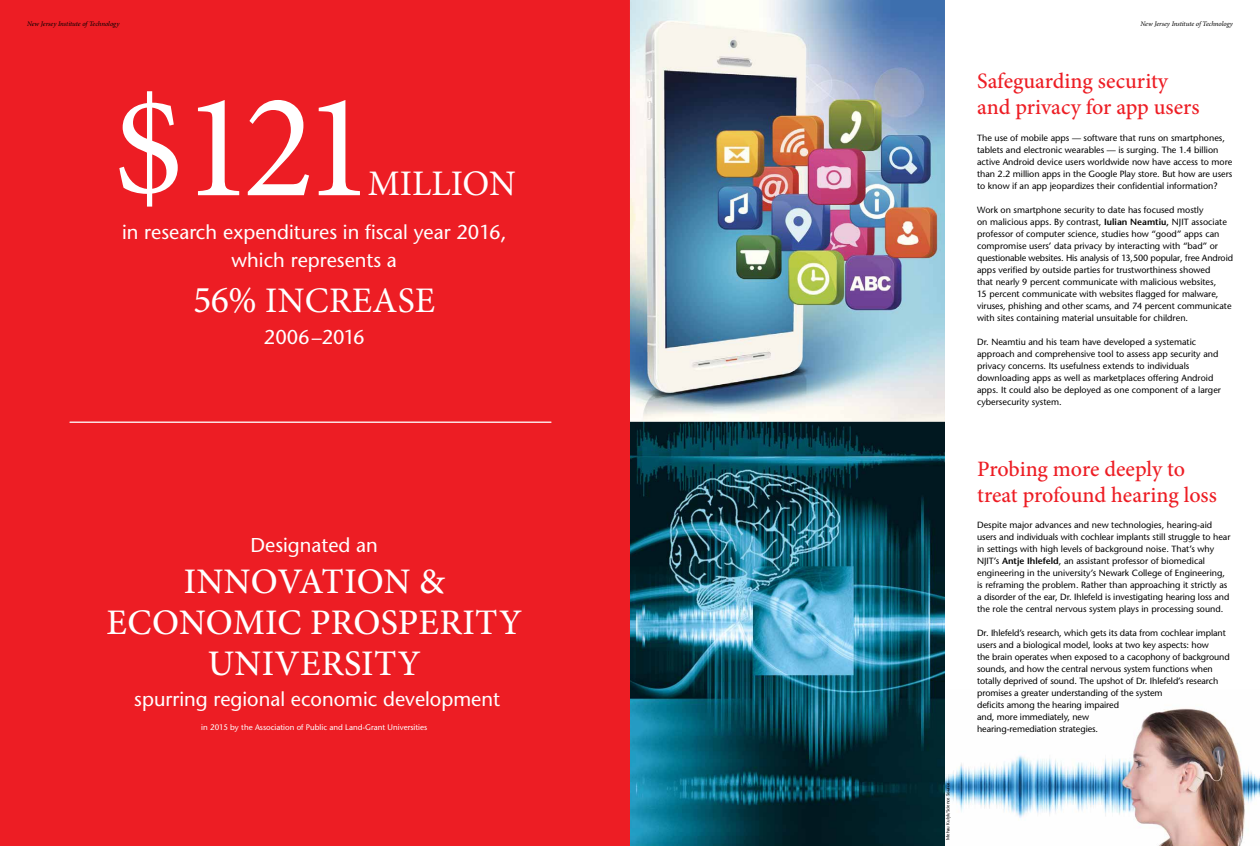
<style>
.page{position:relative;width:1260px;height:846px;background:#fff}
.page>*{position:absolute;margin:0;border:0;box-sizing:border-box;transform-origin:0 0}
.t1{font:150px "Minion Pro";color:#fff}
.t2{font:500 36px/41px "Minion Pro";letter-spacing:.01em;color:#fff;text-align:center}
.t3{font:36px "Minion Pro";color:#fff}
.t4{font:500 22px/26.4px "Minion Pro";letter-spacing:-.005em;color:#ed1d24}
.t5{font:500 20px/28px "Stone Sans Std";color:#fff;text-align:center}
.t6{font:500 9px/12px "Stone Sans Std";color:#000}
.t7{font:500 8px "Stone Sans Std";color:#fff}
.t8{font:italic 7px "Minion Pro";letter-spacing:-.01em;color:#000}
.t9{font:500 4.5px "Stone Sans Std";color:#000}
.s1{font-size:38px}
.s2{font-weight:600}
</style>
<div class="page">
<img style="left:945px;top:708px;width:315px;height:138px">
<div style="left:0;top:0;width:630px;height:846px;background:#ed1d24"></div>
<img style="left:630px;top:422px;width:315px;height:424px">
<img style="left:630px;top:0;width:315px;height:422px">
<hr style="left:70px;top:422px;width:481px;height:1px;background:#fff">
<p class="t8" style="left:27px;top:19px;width:94px">New Jersey Institute of Technology</p>
<p class="t8" style="left:1141px;top:19px;width:94px">New Jersey Institute of Technology</p>
<h1 class="t1" style="left:113px;top:47px;width:263px">$121</h1>
<h2 class="t3" style="left:368px;top:160px;width:150px">MILLION</h2>
<h3 class="t5" style="left:122px;top:218px;width:386px">in research expenditures in fiscal year 2016, which represents a</h3>
<h2 class="t3" style="left:193px;top:277px;width:243px"><span class="s1">56%</span> INCREASE</h2>
<h3 class="t5" style="left:264px;top:323px;width:102px">2006–2016</h3>
<h3 class="t5" style="left:251px;top:531px;width:129px">Designated an</h3>
<h2 class="t2" style="left:107px;top:561px;width:417px">INNOVATION &amp;<br>ECONOMIC PROSPERITY<br>UNIVERSITY</h2>
<h3 class="t5" style="left:134px;top:685px;width:367px">spurring regional economic development</h3>
<p class="t7" style="left:201px;top:723px;width:228px">in 2015 by the Association of Public and Land-Grant Universities</p>
<p class="t9" style="left:945px;top:840px;width:59px;rotate:-90deg">Mehau Kulyk/Science Source</p>
<h3 class="t4" style="left:977px;top:68px;width:224px">Safeguarding security and privacy for app users</h3>
<p class="t6" style="left:977px;top:132px;width:257px">The use of mobile apps — software that runs on smartphones, tablets and electronic wearables — is surging. The 1.4 billion active Android device users worldwide now have access to more than 2.2 million apps in the Google Play store. But how are users to know if an app jeopardizes their confidential information?</p>
<p class="t6" style="left:977px;top:204px;width:257px">Work on smartphone security to date has focused mostly<br>on malicious apps. By contrast, <span class="s2">Iulian Neamtiu,</span> NJIT associate professor of computer science, studies how “good” apps can compromise users’ data privacy by interacting with “bad” or questionable websites. His analysis of 13,500 popular, free Android apps verified by outside parties for trustworthiness showed<br>that nearly 9 percent communicate with malicious websites,<br>15 percent communicate with websites flagged for malware, viruses, phishing and other scams, and 74 percent communicate with sites containing material unsuitable for children.</p>
<p class="t6" style="left:977px;top:336px;width:245px">Dr. Neamtiu and his team have developed a systematic approach and comprehensive tool to assess app security and privacy concerns. Its usefulness extends to individuals downloading apps as well as marketplaces offering Android apps. It could also be deployed as one component of a larger cybersecurity system.</p>
<h3 class="t4" style="left:977px;top:455px;width:241px">Probing more deeply to treat profound hearing loss</h3>
<p class="t6" style="left:977px;top:519px;width:255px">Despite major advances and new technologies, hearing-aid users and individuals with cochlear implants still struggle to hear in settings with high levels of background noise. That’s why NJIT’s <span class="s2">Antje Ihlefeld</span>, an assistant professor of biomedical engineering in the university’s Newark College of Engineering, is reframing the problem. Rather than approaching it strictly as a disorder of the ear, Dr. Ihlefeld is investigating hearing loss and the role the central nervous system plays in processing sound.</p>
<p class="t6" style="left:977px;top:627px;width:254px">Dr. Ihlefeld’s research, which gets its data from cochlear implant users and a biological model, looks at two key aspects: how<br>the brain operates when exposed to a cacophony of background sounds, and how the central nervous system functions when totally deprived of sound. The upshot of Dr. Ihlefeld’s research promises a greater understanding of the system<br>deficits among the hearing impaired<br>and, more immediately, new<br>hearing-remediation strategies.</p>
</div>
